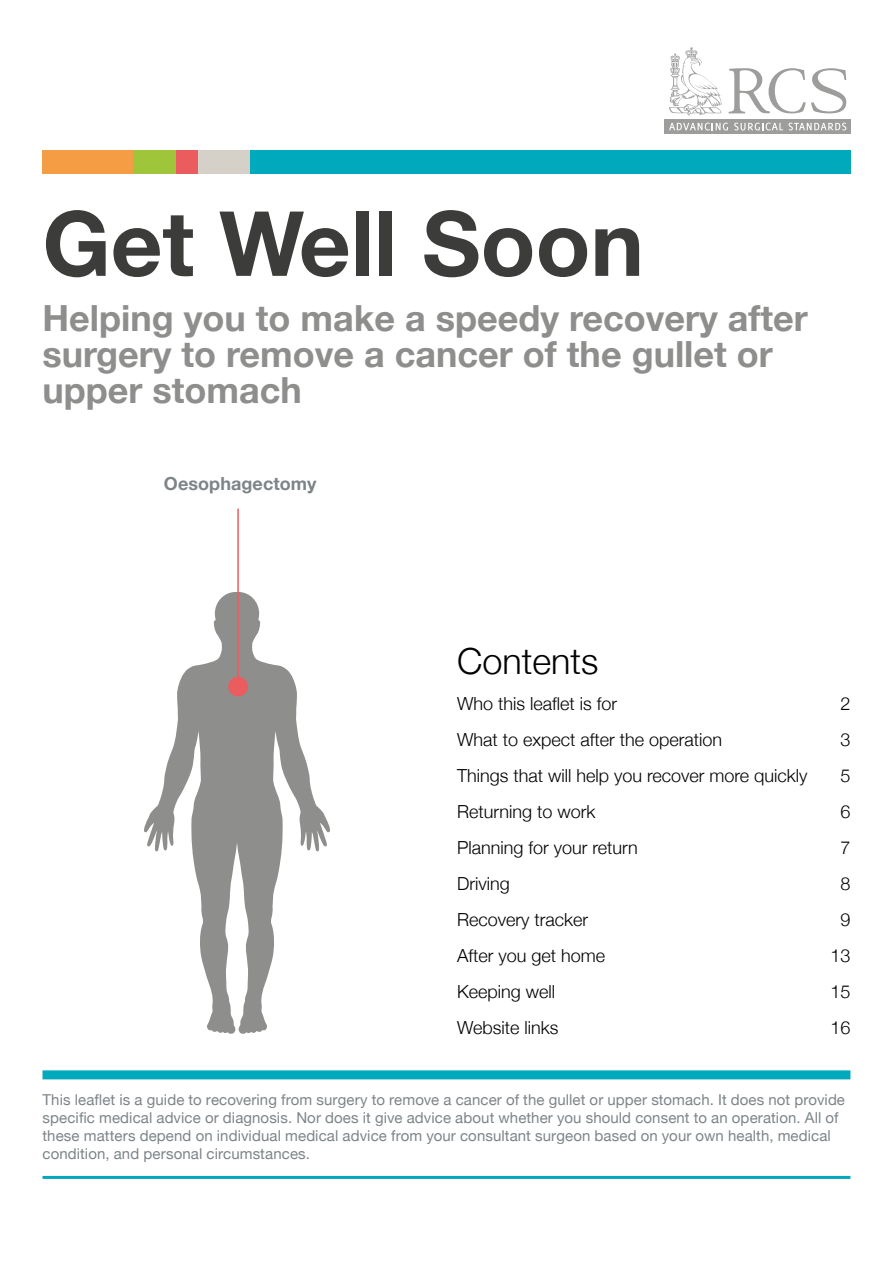
<style>
.page{position:relative;width:893px;height:1263px;background:#fff}
.page>*{position:absolute;margin:0;border:0;box-sizing:border-box;transform-origin:0 0}
.t1{font:700 90px "Helvetica Neue";color:#3c3c3b}
.t2{font:700 36px/36px "Helvetica Neue";color:#8e8e8d}
.t3{font:300 36px "Helvetica Neue";color:#000}
.t4{font:300 18px "Helvetica Neue";color:#000}
.t5{font:700 18px "Helvetica Neue";letter-spacing:.005em;color:#7d8488}
.t6{font:15px/18px "Helvetica Neue";letter-spacing:.005em;color:#7d8488}
</style>
<div class="page">
<div style="left:250px;top:151px;width:600px;height:23px;background:#00a9bc"></div>
<div style="left:43px;top:151px;width:91px;height:23px;background:#f59d44"></div>
<div style="left:134px;top:151px;width:42px;height:23px;background:#9fc63b"></div>
<div style="left:197px;top:151px;width:53px;height:23px;background:#d6d1c8"></div>
<div style="left:176px;top:151px;width:21px;height:23px;background:#eb5c5f"></div>
<div style="left:43px;top:1070px;width:807px;height:9px;background:#00a9bc"></div>
<hr style="left:43px;top:1176px;width:807px;height:3px;background:#00a9bc">
<div style="left:664px;top:119px;width:186px;height:15px;background:#9d9d9c"></div>
<svg style="left:669px;top:123px;width:59px;height:7px"></svg>
<svg style="left:734px;top:123px;width:112px;height:7px"></svg>
<svg style="left:669px;top:47px;width:52px;height:69px"></svg>
<svg style="left:728px;top:68px;width:118px;height:45px"></svg>
<svg style="left:144px;top:592px;width:186px;height:442px"></svg>
<div style="left:228px;top:677px;width:20px;height:19px;background:#eb5c5f;border-radius:50%"></div>
<hr style="left:237px;top:509px;width:2px;height:170px;background:#eb5c5f">
<h1 class="t1" style="left:43px;top:162px;width:603px">Get Well Soon</h1>
<h2 class="t2" style="left:43px;top:298px;width:767px">Helping you to make a speedy recovery after surgery to remove a cancer of the gullet or upper stomach</h2>
<p class="t5" style="left:164px;top:467px;width:154px">Oesophagectomy</p>
<h2 class="t3" style="left:457px;top:632px;width:143px">Contents</h2>
<p class="t4" style="left:457px;top:689px;width:162px">Who this leaflet is for</p>
<p class="t4" style="left:840px;top:689px;width:12px">2</p>
<p class="t4" style="left:457px;top:725px;width:267px">What to expect after the operation</p>
<p class="t4" style="left:840px;top:725px;width:12px">3</p>
<p class="t4" style="left:457px;top:761px;width:352px">Things that will help you recover more quickly</p>
<p class="t4" style="left:840px;top:761px;width:12px">5</p>
<p class="t4" style="left:457px;top:797px;width:140px">Returning to work</p>
<p class="t4" style="left:840px;top:797px;width:12px">6</p>
<p class="t4" style="left:457px;top:833px;width:182px">Planning for your return</p>
<p class="t4" style="left:840px;top:833px;width:12px">7</p>
<p class="t4" style="left:457px;top:869px;width:54px">Driving</p>
<p class="t4" style="left:840px;top:869px;width:12px">8</p>
<p class="t4" style="left:457px;top:905px;width:133px">Recovery tracker</p>
<p class="t4" style="left:840px;top:905px;width:12px">9</p>
<p class="t4" style="left:457px;top:941px;width:150px">After you get home</p>
<p class="t4" style="left:830px;top:941px;width:22px">13</p>
<p class="t4" style="left:457px;top:977px;width:100px">Keeping well</p>
<p class="t4" style="left:830px;top:977px;width:22px">15</p>
<p class="t4" style="left:457px;top:1013px;width:103px">Website links</p>
<p class="t4" style="left:830px;top:1013px;width:22px">16</p>
<p class="t6" style="left:43px;top:1089px;width:804px">This leaflet is a guide to recovering from surgery to remove a cancer of the gullet or upper stomach. It does not provide specific medical advice or diagnosis. Nor does it give advice about whether you should consent to an operation. All of these matters depend on individual medical advice from your consultant surgeon based on your own health, medical condition, and personal circumstances.</p>
</div>
